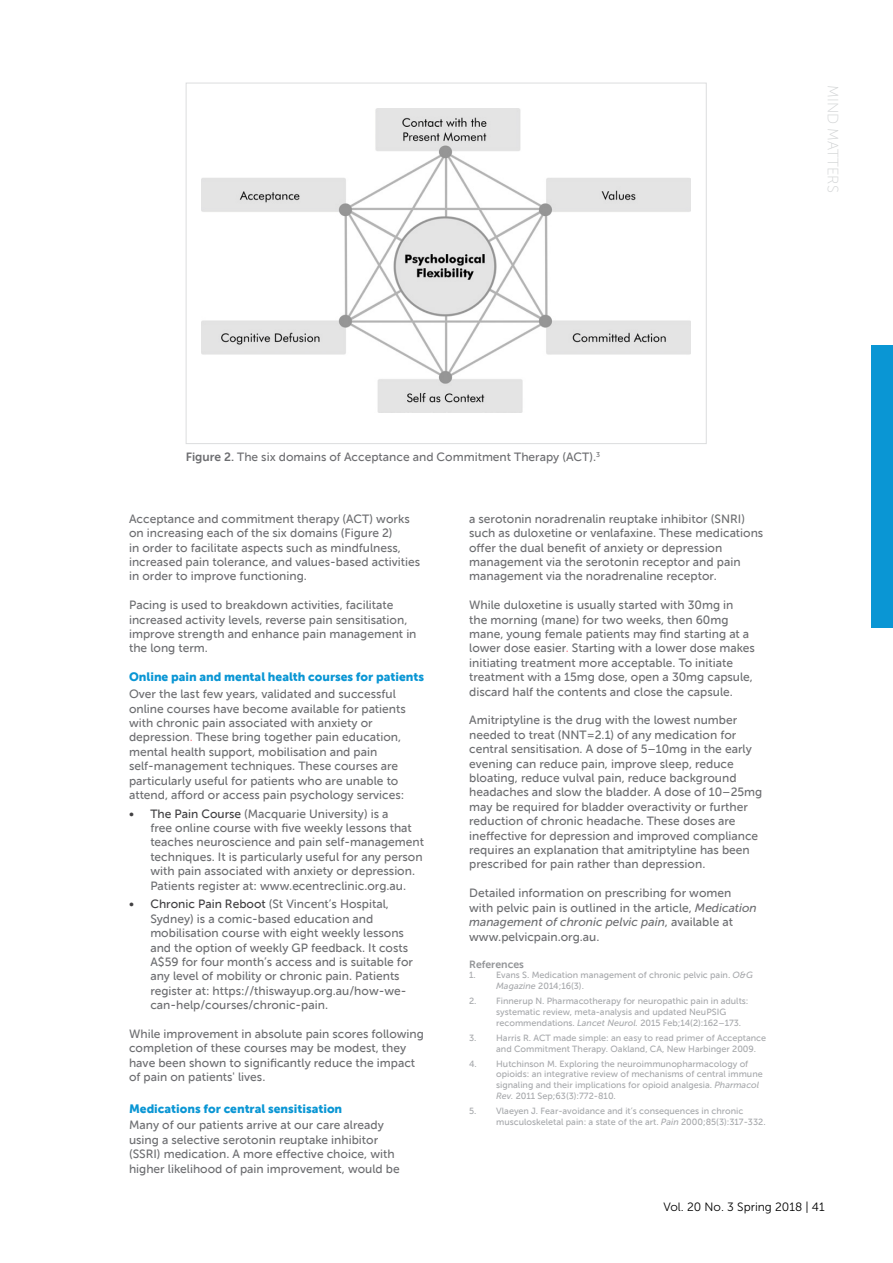
<style>
.page{position:relative;width:893px;height:1263px;background:#fff}
.page>*{position:absolute;margin:0;border:0;box-sizing:border-box;transform-origin:0 0}
.t1{font:15px "Museo Sans 100";color:#d1d3d4}
.t2{font:12px/14.4px "Museo Sans 500";color:#6d6e71}
.t3{font:12px "Museo Sans 900";color:#0a96d4}
.t4{font:12px "Museo Sans 300";color:#000}
.t5{font:10.5px "Museo Sans 700";color:#939598}
.t6{font:9px/10.8px "Museo Sans 500";color:#a7a9ac}
.s1{font-family:"Museo Sans 700"}
.s2{color:#f37d8b}
.s3{color:#414042}
.s4{font-style:italic}
</style>
<div class="page">
<div style="left:872px;top:345px;width:21px;height:282px;background:#0a96d4"></div>
<img style="left:201px;top:109px;width:489px;height:303px">
<p class="t1" style="left:841px;top:85px;width:109px;rotate:90deg">MIND MATTERS</p>
<p class="t2" style="left:186px;top:449px;width:416px"><span class="s1">Figure 2.</span> The six domains of Acceptance and Commitment Therapy (ACT).<sup>3</sup></p>
<p class="t2" style="left:129px;top:511px;width:293px">Acceptance and commitment therapy (ACT) works on increasing each of the six domains (Figure 2)<br>in order to facilitate aspects such as mindfulness, increased pain tolerance, and values-based activities in order to improve functioning.</p>
<p class="t2" style="left:129px;top:598px;width:289px">Pacing is used to breakdown activities, facilitate increased activity levels, reverse pain sensitisation, improve strength and enhance pain management in the long term.</p>
<p class="t3" style="left:129px;top:670px;width:297px">Online pain and mental health courses for patients</p>
<p class="t2" style="left:129px;top:687px;width:278px">Over the last few years, validated and successful online courses have become available for patients with chronic pain associated with anxiety or depression<span class="s2">.</span> These bring together pain education, mental health support, mobilisation and pain self-management techniques. These courses are particularly useful for patients who are unable to attend, afford or access pain psychology services:</p>
<p class="t2" style="left:150px;top:806px;width:275px;text-indent:-21px"><span class="s3">• The Pain Course</span> (Macquarie University) is a<br>free online course with five weekly lessons that teaches neuroscience and pain self-management techniques. It is particularly useful for any person with pain associated with anxiety or depression.<br>Patients register at: www.ecentreclinic.org.au.</p>
<p class="t2" style="left:150px;top:897px;width:264px;text-indent:-21px"><span class="s3">• Chronic Pain Reboot</span> (St Vincent’s Hospital, Sydney) is a comic-based education and mobilisation course with eight weekly lessons and the option of weekly GP feedback. It costs A$59 for four month’s access and is suitable for any level of mobility or chronic pain. Patients register at: https://thiswayup.org.au/how-we&shy;can-help/courses/chronic-pain.</p>
<p class="t2" style="left:129px;top:1027px;width:296px">While improvement in absolute pain scores following completion of these courses may be modest, they have been shown to significantly reduce the impact of pain on patients' lives.</p>
<p class="t3" style="left:129px;top:1101px;width:215px">Medications for central sensitisation</p>
<p class="t2" style="left:129px;top:1118px;width:272px">Many of our patients arrive at our care already using a selective serotonin reuptake inhibitor (SSRI) medication. A more effective choice, with higher likelihood of pain improvement, would be</p>
<p class="t2" style="left:469px;top:511px;width:296px">a serotonin noradrenalin reuptake inhibitor (SNRI) such as duloxetine or venlafaxine. These medications offer the dual benefit of anxiety or depression management via the serotonin receptor and pain management via the noradrenaline receptor.</p>
<p class="t2" style="left:469px;top:598px;width:287px">While duloxetine is usually started with 30mg in<br>the morning (mane) for two weeks, then 60mg mane, young female patients may find starting at a lower dose easier<span class="s2">.</span> Starting with a lower dose makes initiating treatment more acceptable. To initiate treatment with a 15mg dose, open a 30mg capsule, discard half the contents and close the capsule.</p>
<p class="t2" style="left:469px;top:713px;width:295px">Amitriptyline is the drug with the lowest number needed to treat (NNT=2.1) of any medication for central sensitisation. A dose of 5–10mg in the early evening can reduce pain, improve sleep, reduce bloating, reduce vulval pain, reduce background headaches and slow the bladder. A dose of 10–25mg may be required for bladder overactivity or further reduction of chronic headache. These doses are ineffective for depression and improved compliance requires an explanation that amitriptyline has been prescribed for pain rather than depression.</p>
<p class="t2" style="left:469px;top:886px;width:289px">Detailed information on prescribing for women with pelvic pain is outlined in the article, <span class="s4">Medication management of chronic pelvic pain</span>, available at www.pelvicpain.org.au.</p>
<p class="t5" style="left:469px;top:958px;width:56px">References</p>
<p class="t6" style="left:496px;top:970px;width:258px;text-indent:-27px">1. Evans S. Medication management of chronic pelvic pain. <span class="s4">O&amp;G<br>Magazine</span> 2014;16(3).</p>
<p class="t6" style="left:496px;top:996px;width:254px;text-indent:-27px">2. Finnerup N. Pharmacotherapy for neuropathic pain in adults: systematic review, meta-analysis and updated NeuPSIG recommendations. <span class="s4">Lancet Neurol.</span> 2015 Feb;14(2):162–173.</p>
<p class="t6" style="left:496px;top:1032px;width:272px;text-indent:-27px">3. Harris R. ACT made simple: an easy to read primer of Acceptance and Commitment Therapy. Oakland, CA, New Harbinger 2009.</p>
<p class="t6" style="left:496px;top:1058px;width:268px;text-indent:-27px">4. Hutchinson M. Exploring the neuroimmunopharmacology of opioids: an integrative review of mechanisms of central immune signaling and their implications for opioid analgesia. <span class="s4">Pharmacol Rev.</span> 2011 Sep;63(3):772-810.</p>
<p class="t6" style="left:496px;top:1106px;width:271px;text-indent:-27px">5. Vlaeyen J. Fear-avoidance and it’s consequences in chronic musculoskeletal pain: a state of the art. <span class="s4">Pain</span> 2000;85(3):317-332.</p>
<p class="t4" style="left:663px;top:1201px;width:163px">Vol. 20 No. 3 Spring 2018 | 41</p>
</div>
